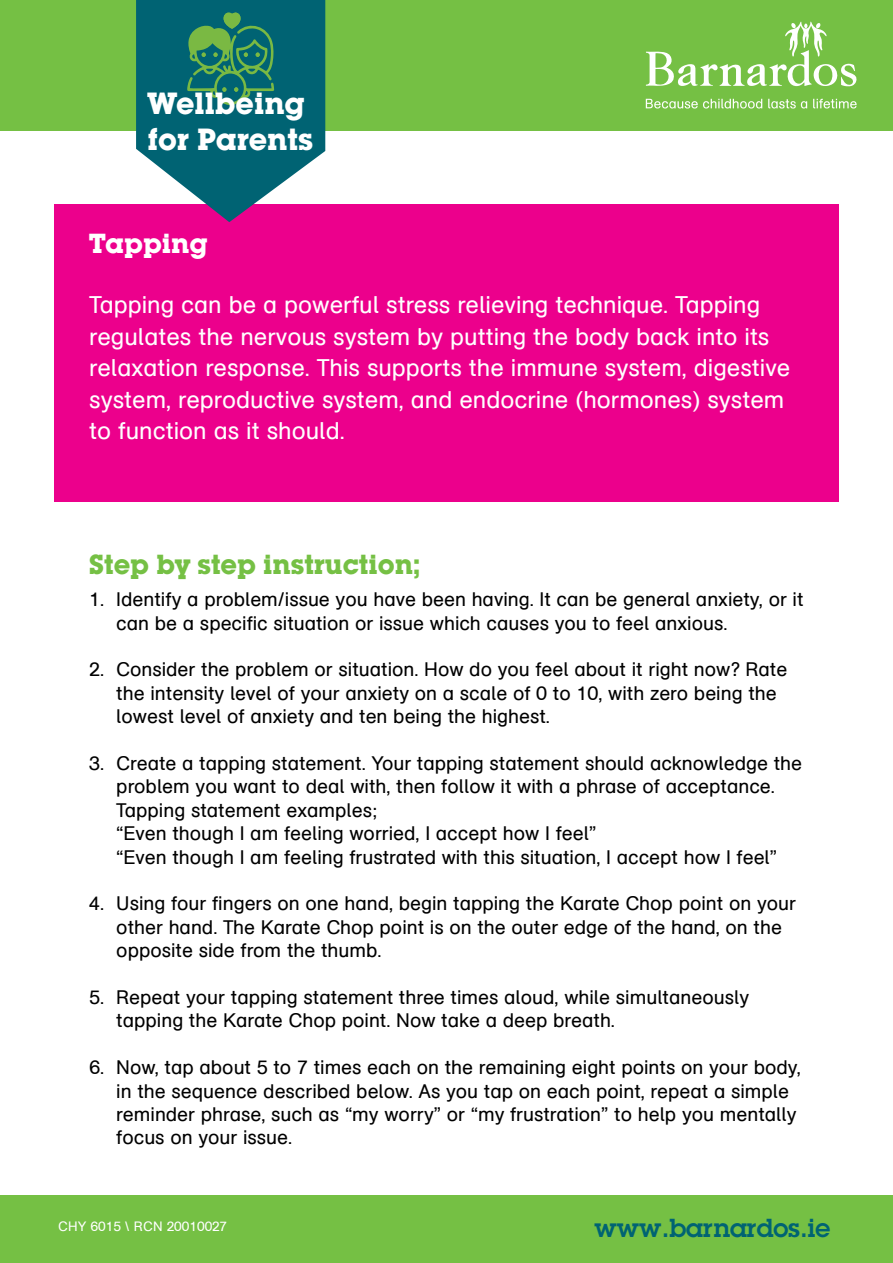
<style>
.page{position:relative;width:893px;height:1263px;background:#fff}
.page>*{position:absolute;margin:0;border:0;box-sizing:border-box;transform-origin:0 0}
.t1{font:700 30px/36px "Lubalin Graph Std";color:#fff}
.t2{font:700 27px "Lubalin Graph Std";color:#75c044}
.t3{font:700 27px "Lubalin Graph Std";color:#fff}
.t4{font:600 25.5px "Lubalin Graph Std";color:#006373}
.t5{font:24px/31.5px "AG Schoolbook Regular A";color:#fff}
.t6{font:19.5px/23.4px "AG Schoolbook Regular A";color:#000}
.t7{font:13.5px "AG Schoolbook Regular A";color:#fff}
</style>
<div class="page">
<div style="left:54px;top:204px;width:785px;height:298px;background:#ec008c"></div>
<div style="left:0;top:1196px;width:893px;height:67px;background:#75c044"></div>
<div style="left:0;top:0;width:893px;height:130px;background:#75c044"></div>
<svg style="left:646px;top:99px;width:116px;height:10px"></svg>
<svg style="left:768px;top:99px;width:39px;height:10px"></svg>
<svg style="left:813px;top:99px;width:44px;height:9px"></svg>
<svg style="left:646px;top:22px;width:211px;height:65px"></svg>
<svg style="left:136px;top:0;width:189px;height:222px"></svg>
<h1 class="t1" style="left:147px;top:84px;width:167px">Wellbeing for Parents</h1>
<h2 class="t3" style="left:89px;top:226px;width:120px">Tapping</h2>
<p class="t5" style="left:89px;top:289px;width:702px">Tapping can be a powerful stress relieving technique. Tapping regulates the nervous system by putting the body back into its relaxation response. This supports the immune system, digestive system, reproductive system, and endocrine (hormones) system to function as it should.</p>
<h2 class="t2" style="left:89px;top:547px;width:332px">Step by step instruction;</h2>
<p class="t6" style="left:116px;top:588px;width:689px;text-indent:-27px">1. Identify a problem/issue you have been having. It can be general anxiety, or it can be a specific situation or issue which causes you to feel anxious.</p>
<p class="t6" style="left:116px;top:658px;width:672px;text-indent:-27px">2. Consider the problem or situation. How do you feel about it right now? Rate the intensity level of your anxiety on a scale of 0 to 10, with zero being the lowest level of anxiety and ten being the highest.</p>
<p class="t6" style="left:116px;top:752px;width:687px;text-indent:-27px">3. Create a tapping statement. Your tapping statement should acknowledge the problem you want to deal with, then follow it with a phrase of acceptance.<br>Tapping statement examples;<br>“Even though I am feeling worried, I accept how I feel”<br>“Even though I am feeling frustrated with this situation, I accept how I feel”</p>
<p class="t6" style="left:116px;top:892px;width:681px;text-indent:-27px">4. Using four fingers on one hand, begin tapping the Karate Chop point on your other hand. The Karate Chop point is on the outer edge of the hand, on the opposite side from the thumb.</p>
<p class="t6" style="left:116px;top:986px;width:634px;text-indent:-27px">5. Repeat your tapping statement three times aloud, while simultaneously tapping the Karate Chop point. Now take a deep breath.</p>
<p class="t6" style="left:116px;top:1056px;width:686px;text-indent:-27px">6. Now, tap about 5 to 7 times each on the remaining eight points on your body, in the sequence described below. As you tap on each point, repeat a simple reminder phrase, such as “my worry” or “my frustration” to help you mentally focus on your issue.</p>
<p class="t7" style="left:58px;top:1218px;width:171px">CHY 6015 \ RCN 20010027</p>
<h3 class="t4" style="left:594px;top:1211px;width:237px">www.barnardos.ie</h3>
</div>
